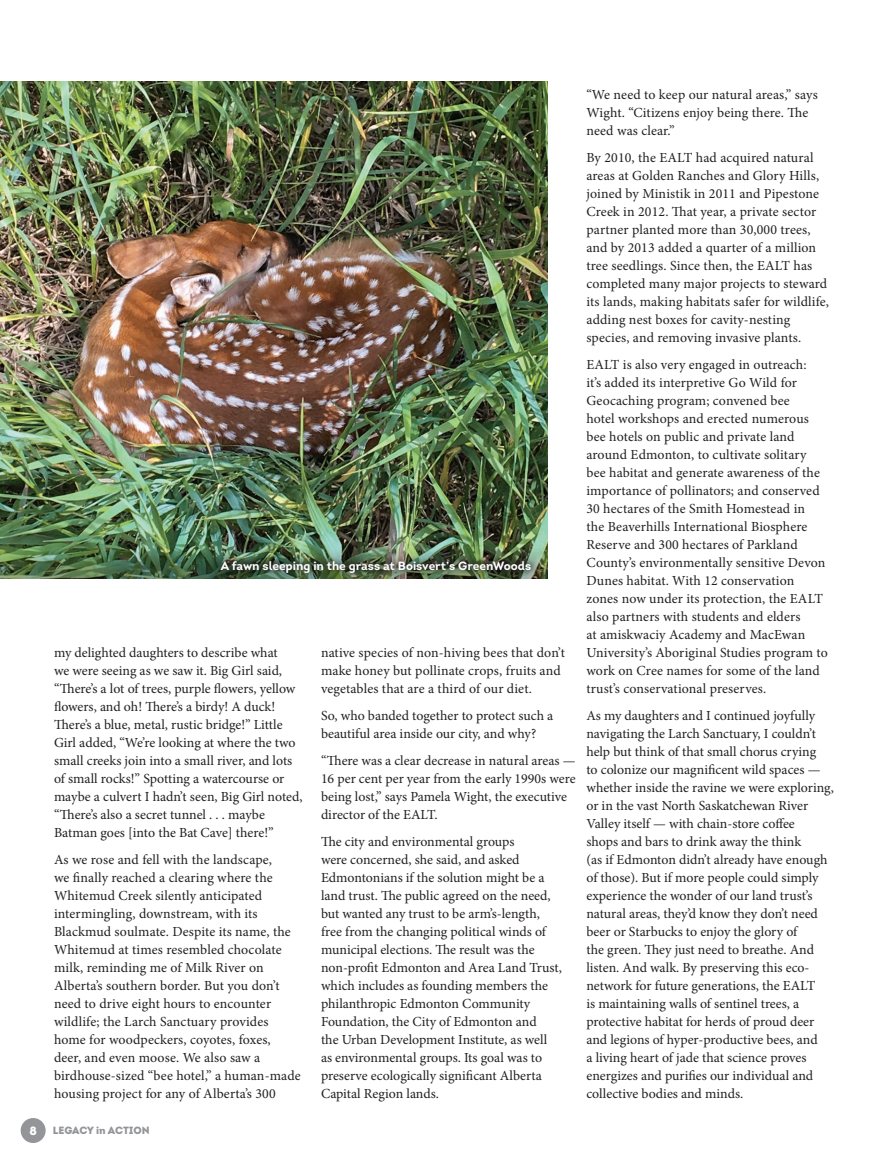
<style>
.page{position:relative;width:891px;height:1161px;background:#fff}
.page>*{position:absolute;margin:0;border:0;box-sizing:border-box;transform-origin:0 0}
.BODY{font:13.8px/18px "Minion Pro";color:#231f20}
.Author{font:700 12px "Intro";color:#fff}
.t1{font:900 12px "Intro";color:#fff}
.t2{font:900 10.5px "Intro";letter-spacing:-.01em;color:#939598}
</style>
<div class="page">
<img style="left:0;top:81px;width:548px;height:462px">
<img style="left:0;top:543px;width:548px;height:36px">
<div style="left:214px;top:554px;width:324px;height:25px;background:#231f20;opacity:.83"></div>
<div style="left:21px;top:1118px;width:25px;height:25px;background:#939598;border-radius:50%"></div>
<p class="Author" style="left:221px;top:558px;width:312px">A fawn sleeping in the grass at Boisvert’s GreenWoods</p>
<p class="BODY" style="left:54px;top:644px;width:250px">my delighted daughters to describe what<br>we were seeing as we saw it. Big Girl said, “There’s a lot of trees, purple flowers, yellow flowers, and oh! There’s a birdy! A duck!<br>There’s a blue, metal, rustic bridge!” Little Girl added, “We’re looking at where the two small creeks join into a small river, and lots of small rocks!” Spotting a watercourse or maybe a culvert I hadn’t seen, Big Girl noted, “There’s also a secret tunnel . . . maybe Batman goes [into the Bat Cave] there!”</p>
<p class="BODY" style="left:54px;top:851px;width:248px">As we rose and fell with the landscape,<br>we finally reached a clearing where the Whitemud Creek silently anticipated intermingling, downstream, with its Blackmud soulmate. Despite its name, the Whitemud at times resembled chocolate milk, reminding me of Milk River on Alberta’s southern border. But you don’t need to drive eight hours to encounter wildlife; the Larch Sanctuary provides home for woodpeckers, coyotes, foxes, deer, and even moose. We also saw a birdhouse-sized “bee hotel,” a human-made housing project for any of Alberta’s 300</p>
<p class="t1" style="left:29px;top:1123px;width:9px">8</p>
<p class="t2" style="left:53px;top:1123px;width:98px">LEGACY in ACTION</p>
<p class="BODY" style="left:321px;top:644px;width:245px">native species of non-hiving bees that don’t make honey but pollinate crops, fruits and vegetables that are a third of our diet.</p>
<p class="BODY" style="left:321px;top:707px;width:234px">So, who banded together to protect such a beautiful area inside our city, and why?</p>
<p class="BODY" style="left:321px;top:752px;width:256px">“There was a clear decrease in natural areas — 16 per cent per year from the early 1990s were being lost,” says Pamela Wight, the executive director of the EALT.</p>
<p class="BODY" style="left:321px;top:833px;width:243px">The city and environmental groups<br>were concerned, she said, and asked Edmontonians if the solution might be a land trust. The public agreed on the need, but wanted any trust to be arm’s-length, free from the changing political winds of municipal elections. The result was the non-profit Edmonton and Area Land Trust, which includes as founding members the philanthropic Edmonton Community Foundation, the City of Edmonton and<br>the Urban Development Institute, as well<br>as environmental groups. Its goal was to preserve ecologically significant Alberta Capital Region lands.</p>
<p class="BODY" style="left:586px;top:86px;width:233px">“We need to keep our natural areas,” says<br>Wight. “Citizens enjoy being there. The need was clear.”</p>
<p class="BODY" style="left:586px;top:149px;width:244px">By 2010, the EALT had acquired natural areas at Golden Ranches and Glory Hills, joined by Ministik in 2011 and Pipestone Creek in 2012. That year, a private sector partner planted more than 30,000 trees, and by 2013 added a quarter of a million tree seedlings. Since then, the EALT has completed many major projects to steward its lands, making habitats safer for wildlife, adding nest boxes for cavity-nesting species, and removing invasive plants.</p>
<p class="BODY" style="left:586px;top:356px;width:243px">EALT is also very engaged in outreach:<br>it’s added its interpretive Go Wild for Geocaching program; convened bee<br>hotel workshops and erected numerous bee hotels on public and private land around Edmonton, to cultivate solitary bee habitat and generate awareness of the importance of pollinators; and conserved 30 hectares of the Smith Homestead in<br>the Beaverhills International Biosphere Reserve and 300 hectares of Parkland County’s environmentally sensitive Devon Dunes habitat. With 12 conservation zones now under its protection, the EALT also partners with students and elders<br>at amiskwaciy Academy and MacEwan University’s Aboriginal Studies program to work on Cree names for some of the land trust’s conservational preserves.</p>
<p class="BODY" style="left:586px;top:707px;width:249px">As my daughters and I continued joyfully navigating the Larch Sanctuary, I couldn’t help but think of that small chorus crying<br>to colonize our magnificent wild spaces — whether inside the ravine we were exploring, or in the vast North Saskatchewan River Valley itself — with chain-store coffee<br>shops and bars to drink away the think<br>(as if Edmonton didn’t already have enough of those). But if more people could simply experience the wonder of our land trust’s natural areas, they’d know they don’t need beer or Starbucks to enjoy the glory of<br>the green. They just need to breathe. And listen. And walk. By preserving this eco&shy;network for future generations, the EALT<br>is maintaining walls of sentinel trees, a protective habitat for herds of proud deer and legions of hyper-productive bees, and<br>a living heart of jade that science proves energizes and purifies our individual and collective bodies and minds.</p>
</div>
